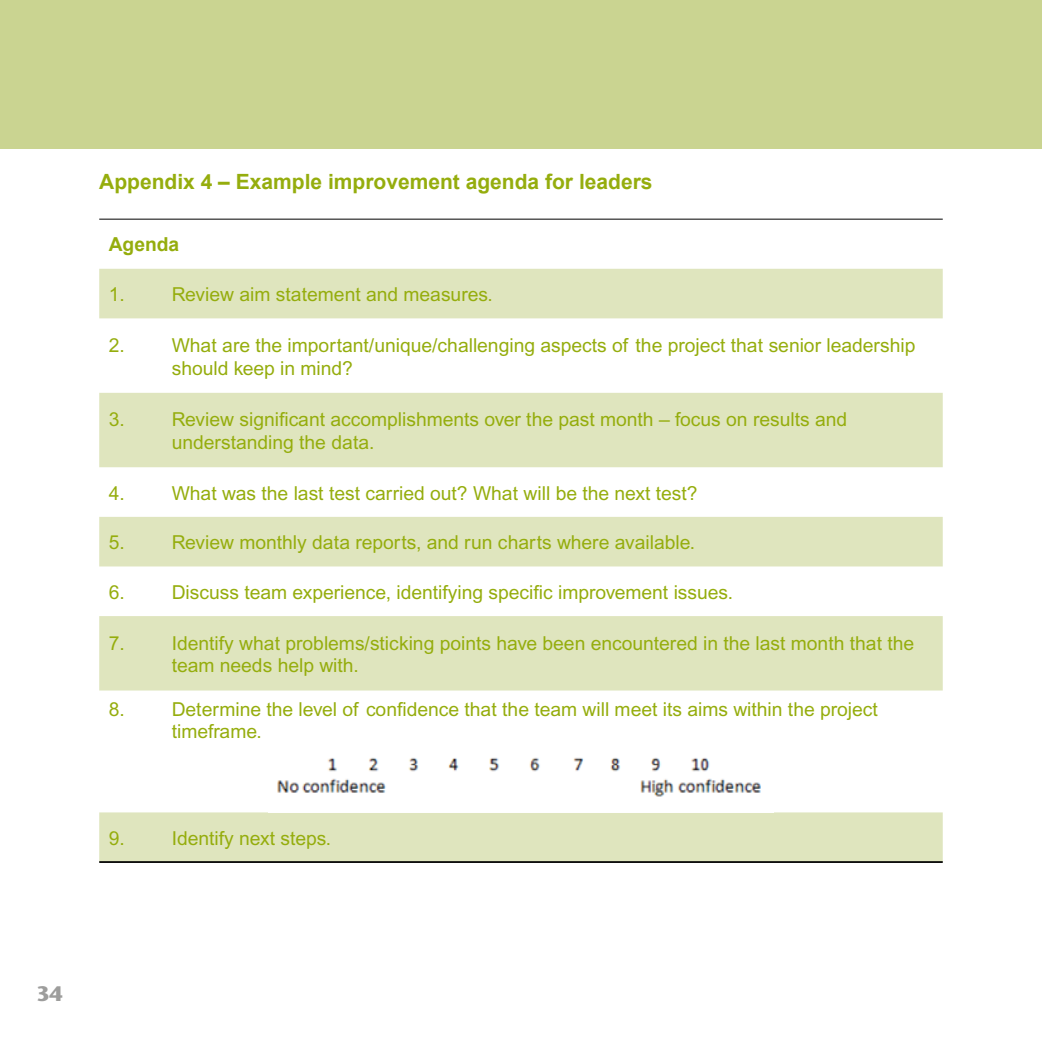
<style>
.page{position:relative;width:1042px;height:1042px;background:#fff}
.page>*{position:absolute;margin:0;border:0;box-sizing:border-box;transform-origin:0 0}
.t1{font:700 21px "Arial";color:#95ad0d}
.t2{font:700 21px "Stone Sans";color:#9d9d9c}
.t3{font:19.25px/22.8px "Arial";color:#95ad0d}
.t4{font:700 19.25px "Arial";color:#95ad0d}
</style>
<div class="page">
<div style="left:0;top:0;width:1042px;height:149px;background:#cad491"></div>
<svg style="left:99px;top:269px;width:844px;height:592px;fill:#dfe5be"></svg>
<hr style="left:99px;top:861px;width:844px;height:2px;background:#000">
<hr style="left:99px;top:219px;width:844px;height:1px;background:#000">
<img style="left:269px;top:742px;width:504px;height:70px">
<hr style="left:1041px;top:0;width:1px;height:149px;background:#d18f9a">
<p class="t1" style="left:99px;top:168px;width:555px">Appendix 4 – Example improvement agenda for leaders</p>
<p class="t4" style="left:109px;top:232px;width:72px">Agenda</p>
<p class="t3" style="left:109px;top:283px;width:18px">1.</p>
<p class="t3" style="left:172px;top:283px;width:323px">Review aim statement and measures.</p>
<p class="t3" style="left:109px;top:334px;width:18px">2.</p>
<p class="t3" style="left:172px;top:334px;width:745px">What are the important/unique/challenging aspects of the project that senior leadership should keep in mind?</p>
<p class="t3" style="left:109px;top:408px;width:18px">3.</p>
<p class="t3" style="left:172px;top:408px;width:677px">Review significant accomplishments over the past month – focus on results and understanding the data.</p>
<p class="t3" style="left:109px;top:481px;width:18px">4.</p>
<p class="t3" style="left:172px;top:481px;width:527px">What was the last test carried out? What will be the next test?</p>
<p class="t3" style="left:109px;top:531px;width:18px">5.</p>
<p class="t3" style="left:172px;top:531px;width:525px">Review monthly data reports, and run charts where available.</p>
<p class="t3" style="left:109px;top:581px;width:18px">6.</p>
<p class="t3" style="left:172px;top:581px;width:563px">Discuss team experience, identifying specific improvement issues.</p>
<p class="t3" style="left:109px;top:631px;width:18px">7.</p>
<p class="t3" style="left:172px;top:631px;width:744px">Identify what problems/sticking points have been encountered in the last month that the team needs help with.</p>
<p class="t3" style="left:109px;top:697px;width:18px">8.</p>
<p class="t3" style="left:172px;top:697px;width:707px">Determine the level of confidence that the team will meet its aims within the project timeframe.</p>
<p class="t3" style="left:109px;top:826px;width:18px">9.</p>
<p class="t3" style="left:172px;top:826px;width:161px">Identify next steps.</p>
<p class="t2" style="left:36px;top:981px;width:28px">34</p>
</div>
